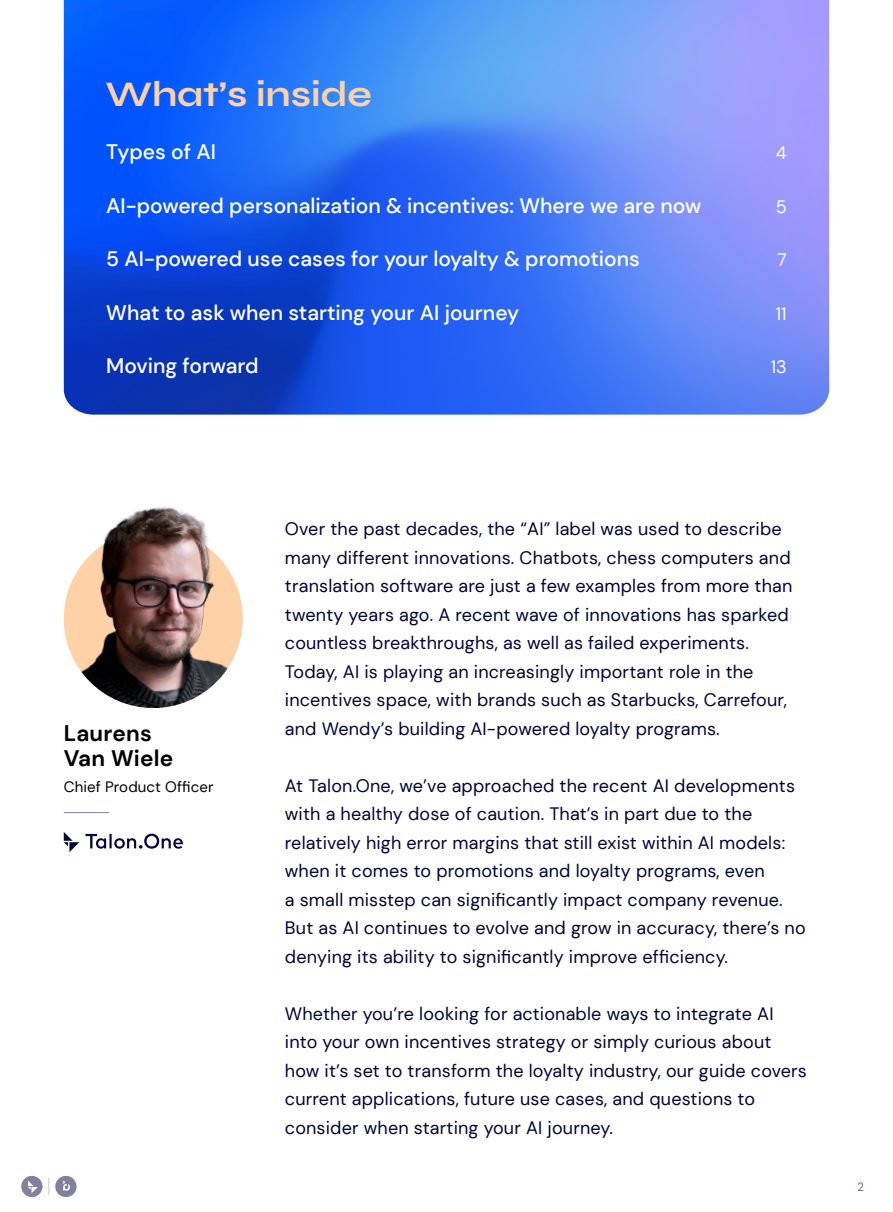
<style>
.page{position:relative;width:893px;height:1212px;background:#fff}
.page>*{position:absolute;margin:0;border:0;box-sizing:border-box;transform-origin:0 0}
.t1{font:700 36px "Syne";color:#ffd1a6}
.t2{font:700 22.5px/24.8px "DM Sans";letter-spacing:.01em;color:#000}
.t3{font:500 21px "DM Sans";color:#fff}
.t4{font:18px/28.5px "DM Sans";letter-spacing:.01em;color:#02043b}
.t5{font:18px "DM Sans";color:#fff}
.t6{font:15px "DM Sans";letter-spacing:.01em;color:#000}
.t7{font:12px "DM Sans";color:#02043b}
</style>
<div class="page">
<img style="left:64px;top:0;width:765px;height:415px">
<hr style="left:64px;top:812px;width:45px;height:1px;background:#02043b">
<img style="left:64px;top:529px;width:179px;height:179px;border-radius:90px">
<img style="left:64px;top:507px;width:158px;height:123px">
<svg style="left:64px;top:832px;width:119px;height:20px"></svg>
<svg style="left:49px;top:1178px;width:1px;height:17px"></svg>
<svg style="left:21px;top:1175px;width:22px;height:23px"></svg>
<svg style="left:55px;top:1175px;width:22px;height:23px"></svg>
<p class="t1" style="left:105px;top:71px;width:268px">What’s inside</p>
<p class="t3" style="left:106px;top:139px;width:111px">Types of AI</p>
<p class="t5" style="left:776px;top:142px;width:12px">4</p>
<p class="t3" style="left:106px;top:193px;width:597px">AI-powered personalization &amp; incentives: Where we are now</p>
<p class="t5" style="left:776px;top:196px;width:13px">5</p>
<p class="t3" style="left:106px;top:246px;width:535px">5 AI-powered use cases for your loyalty &amp; promotions</p>
<p class="t5" style="left:777px;top:249px;width:11px">7</p>
<p class="t3" style="left:106px;top:300px;width:414px">What to ask when starting your AI journey</p>
<p class="t5" style="left:776px;top:303px;width:12px">11</p>
<p class="t3" style="left:106px;top:353px;width:154px">Moving forward</p>
<p class="t5" style="left:771px;top:356px;width:18px">13</p>
<p class="t2" style="left:64px;top:721px;width:111px">Laurens<br>Van Wiele</p>
<p class="t6" style="left:64px;top:777px;width:151px">Chief Product Officer</p>
<p class="t4" style="left:285px;top:515px;width:509px">Over the past decades, the “AI” label was used to describe many different innovations. Chatbots, chess computers and translation software are just a few examples from more than twenty years ago. A recent wave of innovations has sparked countless breakthroughs, as well as failed experiments.<br>Today, AI is playing an increasingly important role in the incentives space, with brands such as Starbucks, Carrefour, and Wendy’s building AI‑powered loyalty programs.</p>
<p class="t4" style="left:285px;top:771px;width:522px">At Talon.One, we’ve approached the recent AI developments with a healthy dose of caution. That’s in part due to the relatively high error margins that still exist within AI models: when it comes to promotions and loyalty programs, even<br>a small misstep can significantly impact company revenue.<br>But as AI continues to evolve and grow in accuracy, there’s no denying its ability to significantly improve efficiency.</p>
<p class="t4" style="left:285px;top:999px;width:524px">Whether you’re looking for actionable ways to integrate AI into your own incentives strategy or simply curious about how it’s set to transform the loyalty industry, our guide covers current applications, future use cases, and questions to consider when starting your AI journey.</p>
<p class="t7" style="left:858px;top:1179px;width:8px">2</p>
</div>
